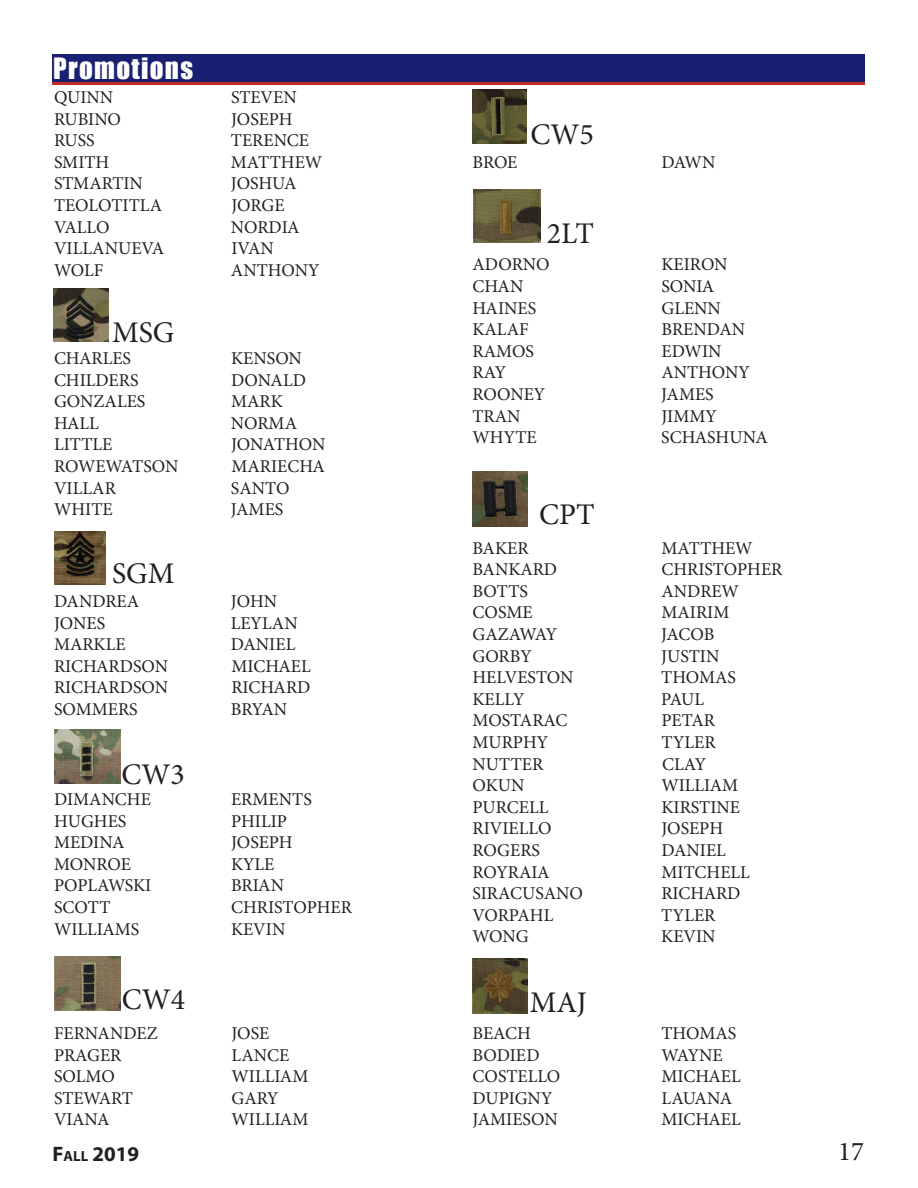
<style>
.page{position:relative;width:918px;height:1188px;background:#fff}
.page>*{position:absolute;margin:0;border:0;box-sizing:border-box;transform-origin:0 0}
.t1{font:30px "Minion Pro";color:#231f20}
.t2{font:27px "Impact";letter-spacing:.05em;color:#fff}
.t3{font:27px "Minion Pro";color:#231f20}
.t4{font:700 21px "Myriad Pro";color:#231f20}
.t5{font:18px "Minion Pro";color:#231f20}
.t6{font:18px "Minion Pro";letter-spacing:-.04em;color:#231f20}
.s1{font-size:14.7px}
</style>
<div class="page">
<div style="left:52px;top:57px;width:813px;height:27px;background:linear-gradient(to right,#192071,#192071)"></div>
<div style="left:52px;top:54px;width:813px;height:27px;background:#192071"></div>
<img style="left:54px;top:288px;width:54px;height:54px">
<img style="left:473px;top:189px;width:67px;height:54px">
<img style="left:54px;top:531px;width:51px;height:54px">
<img style="left:472px;top:472px;width:55px;height:54px">
<img style="left:472px;top:958px;width:55px;height:55px">
<img style="left:54px;top:729px;width:67px;height:55px">
<img style="left:54px;top:956px;width:67px;height:55px">
<img style="left:472px;top:90px;width:54px;height:54px">
<p class="t2" style="left:53px;top:47px;width:142px">Promotions</p>
<p class="t5" style="left:54px;top:85px;width:61px">QUINN</p>
<p class="t5" style="left:231px;top:85px;width:67px">STEVEN</p>
<p class="t5" style="left:54px;top:107px;width:69px">RUBINO</p>
<p class="t5" style="left:231px;top:107px;width:63px">JOSEPH</p>
<p class="t5" style="left:54px;top:128px;width:42px">RUSS</p>
<p class="t5" style="left:231px;top:128px;width:80px">TERENCE</p>
<p class="t5" style="left:54px;top:150px;width:57px">SMITH</p>
<p class="t5" style="left:231px;top:150px;width:93px">MATTHEW</p>
<p class="t5" style="left:54px;top:172px;width:91px">STMARTIN</p>
<p class="t5" style="left:231px;top:172px;width:67px">JOSHUA</p>
<p class="t5" style="left:54px;top:193px;width:110px">TEOLOTITLA</p>
<p class="t5" style="left:231px;top:193px;width:55px">JORGE</p>
<p class="t5" style="left:54px;top:215px;width:57px">VALLO</p>
<p class="t5" style="left:231px;top:215px;width:70px">NORDIA</p>
<p class="t5" style="left:54px;top:236px;width:112px">VILLANUEVA</p>
<p class="t5" style="left:231px;top:236px;width:44px">IVAN</p>
<p class="t5" style="left:54px;top:258px;width:51px">WOLF</p>
<p class="t5" style="left:231px;top:258px;width:90px">ANTHONY</p>
<p class="t1" style="left:112px;top:312px;width:64px">MSG</p>
<p class="t5" style="left:54px;top:346px;width:79px">CHARLES</p>
<p class="t5" style="left:231px;top:346px;width:72px">KENSON</p>
<p class="t5" style="left:54px;top:368px;width:86px">CHILDERS</p>
<p class="t5" style="left:231px;top:368px;width:76px">DONALD</p>
<p class="t5" style="left:54px;top:389px;width:93px">GONZALES</p>
<p class="t5" style="left:231px;top:389px;width:53px">MARK</p>
<p class="t5" style="left:54px;top:411px;width:46px">HALL</p>
<p class="t5" style="left:231px;top:411px;width:68px">NORMA</p>
<p class="t5" style="left:54px;top:433px;width:60px">LITTLE</p>
<p class="t5" style="left:231px;top:433px;width:96px">JONATHON</p>
<p class="t5" style="left:54px;top:454px;width:126px">ROWEWATSON</p>
<p class="t5" style="left:231px;top:454px;width:95px">MARIECHA</p>
<p class="t5" style="left:54px;top:476px;width:63px">VILLAR</p>
<p class="t5" style="left:231px;top:476px;width:60px">SANTO</p>
<p class="t5" style="left:54px;top:497px;width:60px">WHITE</p>
<p class="t5" style="left:231px;top:497px;width:54px">JAMES</p>
<p class="t1" style="left:112px;top:554px;width:64px">SGM</p>
<p class="t5" style="left:54px;top:589px;width:87px">DANDREA</p>
<p class="t5" style="left:231px;top:589px;width:48px">JOHN</p>
<p class="t5" style="left:54px;top:611px;width:53px">JONES</p>
<p class="t5" style="left:231px;top:611px;width:68px">LEYLAN</p>
<p class="t5" style="left:54px;top:632px;width:73px">MARKLE</p>
<p class="t5" style="left:231px;top:632px;width:66px">DANIEL</p>
<p class="t5" style="left:54px;top:654px;width:116px">RICHARDSON</p>
<p class="t5" style="left:231px;top:654px;width:81px">MICHAEL</p>
<p class="t5" style="left:54px;top:676px;width:116px">RICHARDSON</p>
<p class="t5" style="left:231px;top:676px;width:81px">RICHARD</p>
<p class="t5" style="left:54px;top:697px;width:85px">SOMMERS</p>
<p class="t5" style="left:231px;top:697px;width:58px">BRYAN</p>
<p class="t1" style="left:122px;top:754px;width:65px">CW3</p>
<p class="t5" style="left:54px;top:787px;width:98px">DIMANCHE</p>
<p class="t5" style="left:231px;top:787px;width:82px">ERMENTS</p>
<p class="t5" style="left:54px;top:809px;width:74px">HUGHES</p>
<p class="t5" style="left:231px;top:809px;width:57px">PHILIP</p>
<p class="t5" style="left:54px;top:830px;width:72px">MEDINA</p>
<p class="t5" style="left:231px;top:830px;width:63px">JOSEPH</p>
<p class="t5" style="left:54px;top:852px;width:79px">MONROE</p>
<p class="t5" style="left:231px;top:852px;width:45px">KYLE</p>
<p class="t5" style="left:54px;top:874px;width:99px">POPLAWSKI</p>
<p class="t5" style="left:231px;top:874px;width:54px">BRIAN</p>
<p class="t5" style="left:54px;top:895px;width:58px">SCOTT</p>
<p class="t5" style="left:231px;top:895px;width:122px">CHRISTOPHER</p>
<p class="t5" style="left:54px;top:917px;width:87px">WILLIAMS</p>
<p class="t5" style="left:231px;top:917px;width:56px">KEVIN</p>
<p class="t1" style="left:122px;top:979px;width:65px">CW4</p>
<p class="t5" style="left:54px;top:1021px;width:105px">FERNANDEZ</p>
<p class="t5" style="left:231px;top:1021px;width:39px">JOSE</p>
<p class="t5" style="left:54px;top:1043px;width:69px">PRAGER</p>
<p class="t5" style="left:232px;top:1043px;width:59px">LANCE</p>
<p class="t5" style="left:54px;top:1064px;width:62px">SOLMO</p>
<p class="t5" style="left:231px;top:1064px;width:78px">WILLIAM</p>
<p class="t5" style="left:54px;top:1086px;width:80px">STEWART</p>
<p class="t5" style="left:232px;top:1086px;width:49px">GARY</p>
<p class="t5" style="left:54px;top:1108px;width:57px">VIANA</p>
<p class="t5" style="left:231px;top:1108px;width:78px">WILLIAM</p>
<p class="t1" style="left:531px;top:114px;width:65px">CW5</p>
<p class="t5" style="left:472px;top:150px;width:47px">BROE</p>
<p class="t5" style="left:661px;top:150px;width:56px">DAWN</p>
<p class="t1" style="left:547px;top:213px;width:49px">2LT</p>
<p class="t5" style="left:472px;top:253px;width:79px">ADORNO</p>
<p class="t5" style="left:661px;top:253px;width:68px">KEIRON</p>
<p class="t5" style="left:472px;top:274px;width:52px">CHAN</p>
<p class="t5" style="left:661px;top:274px;width:55px">SONIA</p>
<p class="t5" style="left:472px;top:296px;width:65px">HAINES</p>
<p class="t5" style="left:661px;top:296px;width:61px">GLENN</p>
<p class="t5" style="left:472px;top:317px;width:58px">KALAF</p>
<p class="t5" style="left:661px;top:317px;width:85px">BRENDAN</p>
<p class="t5" style="left:472px;top:339px;width:63px">RAMOS</p>
<p class="t5" style="left:661px;top:339px;width:62px">EDWIN</p>
<p class="t5" style="left:472px;top:361px;width:35px">RAY</p>
<p class="t5" style="left:661px;top:361px;width:90px">ANTHONY</p>
<p class="t5" style="left:472px;top:382px;width:74px">ROONEY</p>
<p class="t5" style="left:661px;top:382px;width:54px">JAMES</p>
<p class="t5" style="left:472px;top:404px;width:50px">TRAN</p>
<p class="t5" style="left:661px;top:404px;width:57px">JIMMY</p>
<p class="t5" style="left:472px;top:425px;width:66px">WHYTE</p>
<p class="t5" style="left:661px;top:425px;width:108px">SCHASHUNA</p>
<p class="t1" style="left:539px;top:494px;width:57px">CPT</p>
<p class="t5" style="left:472px;top:536px;width:58px">BAKER</p>
<p class="t5" style="left:661px;top:536px;width:93px">MATTHEW</p>
<p class="t5" style="left:472px;top:557px;width:86px">BANKARD</p>
<p class="t5" style="left:661px;top:557px;width:122px">CHRISTOPHER</p>
<p class="t5" style="left:472px;top:579px;width:57px">BOTTS</p>
<p class="t5" style="left:661px;top:579px;width:79px">ANDREW</p>
<p class="t5" style="left:472px;top:601px;width:62px">COSME</p>
<p class="t5" style="left:661px;top:601px;width:69px">MAIRIM</p>
<p class="t6" style="left:472px;top:622px;width:86px">GAZAWAY</p>
<p class="t5" style="left:661px;top:622px;width:55px">JACOB</p>
<p class="t5" style="left:472px;top:644px;width:61px">GORBY</p>
<p class="t5" style="left:661px;top:644px;width:60px">JUSTIN</p>
<p class="t5" style="left:472px;top:665px;width:103px">HELVESTON</p>
<p class="t5" style="left:661px;top:665px;width:76px">THOMAS</p>
<p class="t5" style="left:472px;top:687px;width:53px">KELLY</p>
<p class="t5" style="left:661px;top:687px;width:44px">PAUL</p>
<p class="t5" style="left:472px;top:709px;width:97px">MOSTARAC</p>
<p class="t5" style="left:661px;top:709px;width:55px">PETAR</p>
<p class="t5" style="left:472px;top:730px;width:77px">MURPHY</p>
<p class="t5" style="left:661px;top:730px;width:56px">TYLER</p>
<p class="t5" style="left:472px;top:752px;width:72px">NUTTER</p>
<p class="t5" style="left:662px;top:752px;width:46px">CLAY</p>
<p class="t5" style="left:472px;top:773px;width:54px">OKUN</p>
<p class="t5" style="left:661px;top:773px;width:78px">WILLIAM</p>
<p class="t5" style="left:472px;top:795px;width:77px">PURCELL</p>
<p class="t5" style="left:661px;top:795px;width:80px">KIRSTINE</p>
<p class="t5" style="left:472px;top:817px;width:81px">RIVIELLO</p>
<p class="t5" style="left:661px;top:817px;width:63px">JOSEPH</p>
<p class="t5" style="left:472px;top:838px;width:69px">ROGERS</p>
<p class="t5" style="left:661px;top:838px;width:66px">DANIEL</p>
<p class="t5" style="left:472px;top:860px;width:78px">ROYRAIA</p>
<p class="t5" style="left:661px;top:860px;width:90px">MITCHELL</p>
<p class="t5" style="left:472px;top:881px;width:112px">SIRACUSANO</p>
<p class="t5" style="left:661px;top:881px;width:81px">RICHARD</p>
<p class="t5" style="left:472px;top:903px;width:82px">VORPAHL</p>
<p class="t5" style="left:661px;top:903px;width:56px">TYLER</p>
<p class="t5" style="left:472px;top:925px;width:58px">WONG</p>
<p class="t5" style="left:661px;top:925px;width:56px">KEVIN</p>
<p class="t1" style="left:530px;top:983px;width:58px">MAJ</p>
<p class="t5" style="left:472px;top:1021px;width:60px">BEACH</p>
<p class="t5" style="left:661px;top:1021px;width:76px">THOMAS</p>
<p class="t5" style="left:472px;top:1043px;width:69px">BODIED</p>
<p class="t5" style="left:662px;top:1043px;width:63px">WAYNE</p>
<p class="t5" style="left:472px;top:1064px;width:89px">COSTELLO</p>
<p class="t5" style="left:661px;top:1064px;width:81px">MICHAEL</p>
<p class="t5" style="left:472px;top:1086px;width:81px">DUPIGNY</p>
<p class="t5" style="left:661px;top:1086px;width:72px">LAUANA</p>
<p class="t5" style="left:472px;top:1108px;width:87px">JAMIESON</p>
<p class="t5" style="left:661px;top:1108px;width:81px">MICHAEL</p>
<p class="t4" style="left:52px;top:1140px;width:88px">F<span class="s1">all</span> 2019</p>
<h2 class="t3" style="left:838px;top:1134px;width:27px">17</h2>
</div>
